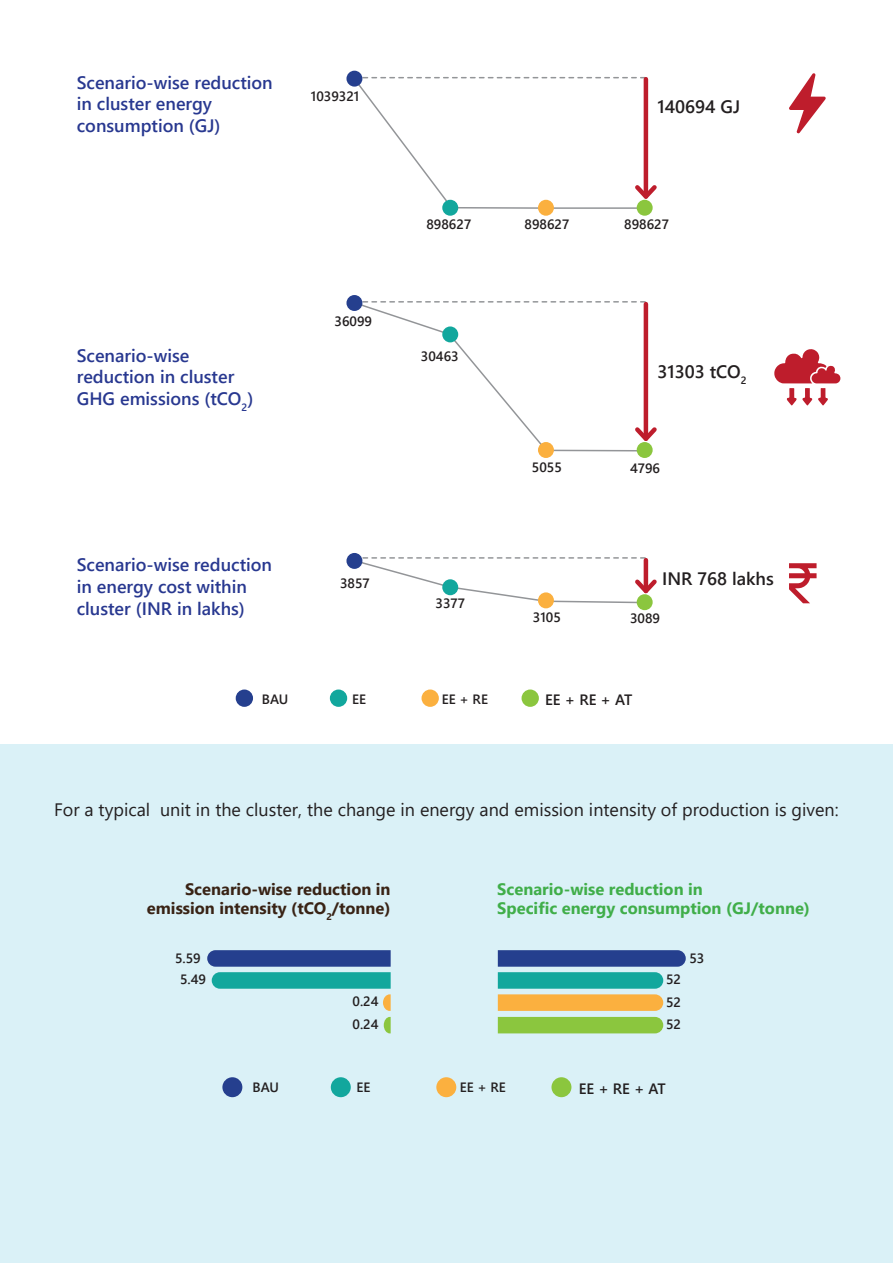
<style>
.page{position:relative;width:893px;height:1263px;background:#fff}
.page>*{position:absolute;margin:0;border:0;box-sizing:border-box;transform-origin:0 0}
.t1{font:600 18px/21.6px "Segoe UI";color:#283890}
.t2{font:18px "Segoe UI";color:#231f20}
.t3{font:600 18px "Segoe UI";color:#231f20}
.t4{font:700 16.5px "Segoe UI";color:#40ae49}
.t5{font:700 16.5px "Segoe UI";color:#392315}
.t6{font:600 15px "Segoe UI";color:#231f20}
.t7{font:600 13.5px "Segoe UI";color:#231f20}
</style>
<div class="page">
<div style="left:0;top:744px;width:893px;height:519px;background:#daf1f7"></div>
<div style="left:236px;top:689px;width:17px;height:18px;background:#253f8e;border-radius:50%"></div>
<div style="left:330px;top:689px;width:17px;height:18px;background:#12a79d;border-radius:50%"></div>
<div style="left:421px;top:689px;width:18px;height:18px;background:#fbb03f;border-radius:50%"></div>
<div style="left:522px;top:689px;width:17px;height:18px;background:#8bc63e;border-radius:50%"></div>
<svg style="left:498px;top:950px;width:188px;height:61px"></svg>
<div style="left:498px;top:1017px;width:165px;height:16px;background:#8bc63e"></div>
<svg style="left:207px;top:950px;width:184px;height:61px"></svg>
<svg style="left:384px;top:1017px;width:7px;height:16px"></svg>
<svg style="left:789px;top:73px;width:37px;height:61px"></svg>
<svg style="left:774px;top:349px;width:67px;height:57px"></svg>
<svg style="left:789px;top:563px;width:27px;height:40px"></svg>
<div style="left:222px;top:1077px;width:20px;height:20px;background:#253f8e;border-radius:50%"></div>
<div style="left:331px;top:1077px;width:20px;height:20px;background:#12a79d;border-radius:50%"></div>
<div style="left:436px;top:1077px;width:20px;height:20px;background:#fbb03f;border-radius:50%"></div>
<div style="left:551px;top:1077px;width:20px;height:20px;background:#8bc63e;border-radius:50%"></div>
<svg style="left:359px;top:77px;width:298px;height:133px"></svg>
<div style="left:637px;top:200px;width:16px;height:16px;background:#8bc63e;border-radius:50%"></div>
<div style="left:346px;top:71px;width:16px;height:16px;background:#253f8e;border-radius:50%"></div>
<div style="left:442px;top:200px;width:16px;height:16px;background:#12a79d;border-radius:50%"></div>
<div style="left:538px;top:200px;width:16px;height:16px;background:#fbb03f;border-radius:50%"></div>
<svg style="left:357px;top:301px;width:300px;height:151px"></svg>
<div style="left:346px;top:295px;width:16px;height:16px;background:#253f8e;border-radius:50%"></div>
<div style="left:442px;top:326px;width:16px;height:16px;background:#12a79d;border-radius:50%"></div>
<div style="left:538px;top:442px;width:16px;height:16px;background:#fbb03f;border-radius:50%"></div>
<div style="left:637px;top:442px;width:16px;height:16px;background:#8bc63e;border-radius:50%"></div>
<svg style="left:357px;top:557px;width:300px;height:47px"></svg>
<div style="left:346px;top:553px;width:16px;height:16px;background:#253f8e;border-radius:50%"></div>
<div style="left:442px;top:579px;width:16px;height:16px;background:#12a79d;border-radius:50%"></div>
<div style="left:538px;top:592px;width:16px;height:16px;background:#fbb03f;border-radius:50%"></div>
<div style="left:637px;top:594px;width:16px;height:16px;background:#8bc63e;border-radius:50%"></div>
<p class="t1" style="left:77px;top:70px;width:197px">Scenario-wise reduction in cluster energy consumption (GJ)</p>
<p class="t7" style="left:311px;top:84px;width:50px">1039321</p>
<p class="t1" style="left:77px;top:343px;width:178px">Scenario-wise reduction in cluster<br>GHG emissions (tCO<sub>2</sub>)</p>
<p class="t7" style="left:335px;top:308px;width:39px">36099</p>
<p class="t7" style="left:426px;top:211px;width:46px">898627</p>
<p class="t7" style="left:421px;top:343px;width:39px">30463</p>
<p class="t1" style="left:77px;top:553px;width:197px">Scenario-wise reduction in energy cost within cluster (INR in lakhs)</p>
<p class="t7" style="left:340px;top:570px;width:31px">3857</p>
<p class="t7" style="left:436px;top:591px;width:31px">3377</p>
<p class="t7" style="left:525px;top:211px;width:46px">898627</p>
<p class="t7" style="left:532px;top:455px;width:31px">5055</p>
<p class="t7" style="left:533px;top:605px;width:29px">3105</p>
<p class="t3" style="left:658px;top:89px;width:84px">140694 GJ</p>
<p class="t7" style="left:624px;top:211px;width:46px">898627</p>
<p class="t3" style="left:658px;top:355px;width:91px">31303 tCO<sub>2</sub></p>
<p class="t7" style="left:630px;top:455px;width:32px">4796</p>
<p class="t3" style="left:662px;top:562px;width:113px">INR 768 lakhs</p>
<p class="t7" style="left:630px;top:606px;width:32px">3089</p>
<p class="t7" style="left:262px;top:686px;width:28px">BAU</p>
<p class="t7" style="left:352px;top:686px;width:15px">EE</p>
<p class="t7" style="left:442px;top:686px;width:48px">EE + RE</p>
<p class="t6" style="left:545px;top:686px;width:89px">EE + RE + AT</p>
<p class="t2" style="left:54px;top:792px;width:786px">For a typical unit in the cluster, the change in energy and emission intensity of production is given:</p>
<p class="t5" style="left:185px;top:873px;width:207px">Scenario-wise reduction in</p>
<p class="t5" style="left:147px;top:893px;width:245px">emission intensity (tCO<sub>2</sub>/tonne)</p>
<p class="t4" style="left:497px;top:873px;width:207px">Scenario-wise reduction in</p>
<p class="t4" style="left:497px;top:893px;width:314px">Specific energy consumption (GJ/tonne)</p>
<p class="t7" style="left:175px;top:946px;width:27px">5.59</p>
<p class="t7" style="left:689px;top:946px;width:16px">53</p>
<p class="t7" style="left:180px;top:967px;width:28px">5.49</p>
<p class="t7" style="left:352px;top:989px;width:28px">0.24</p>
<p class="t7" style="left:352px;top:1011px;width:28px">0.24</p>
<p class="t7" style="left:666px;top:967px;width:16px">52</p>
<p class="t7" style="left:666px;top:989px;width:16px">52</p>
<p class="t7" style="left:666px;top:1012px;width:16px">52</p>
<p class="t7" style="left:253px;top:1075px;width:28px">BAU</p>
<p class="t7" style="left:357px;top:1075px;width:15px">EE</p>
<p class="t7" style="left:460px;top:1075px;width:48px">EE + RE</p>
<p class="t6" style="left:579px;top:1074px;width:89px">EE + RE + AT</p>
</div>
